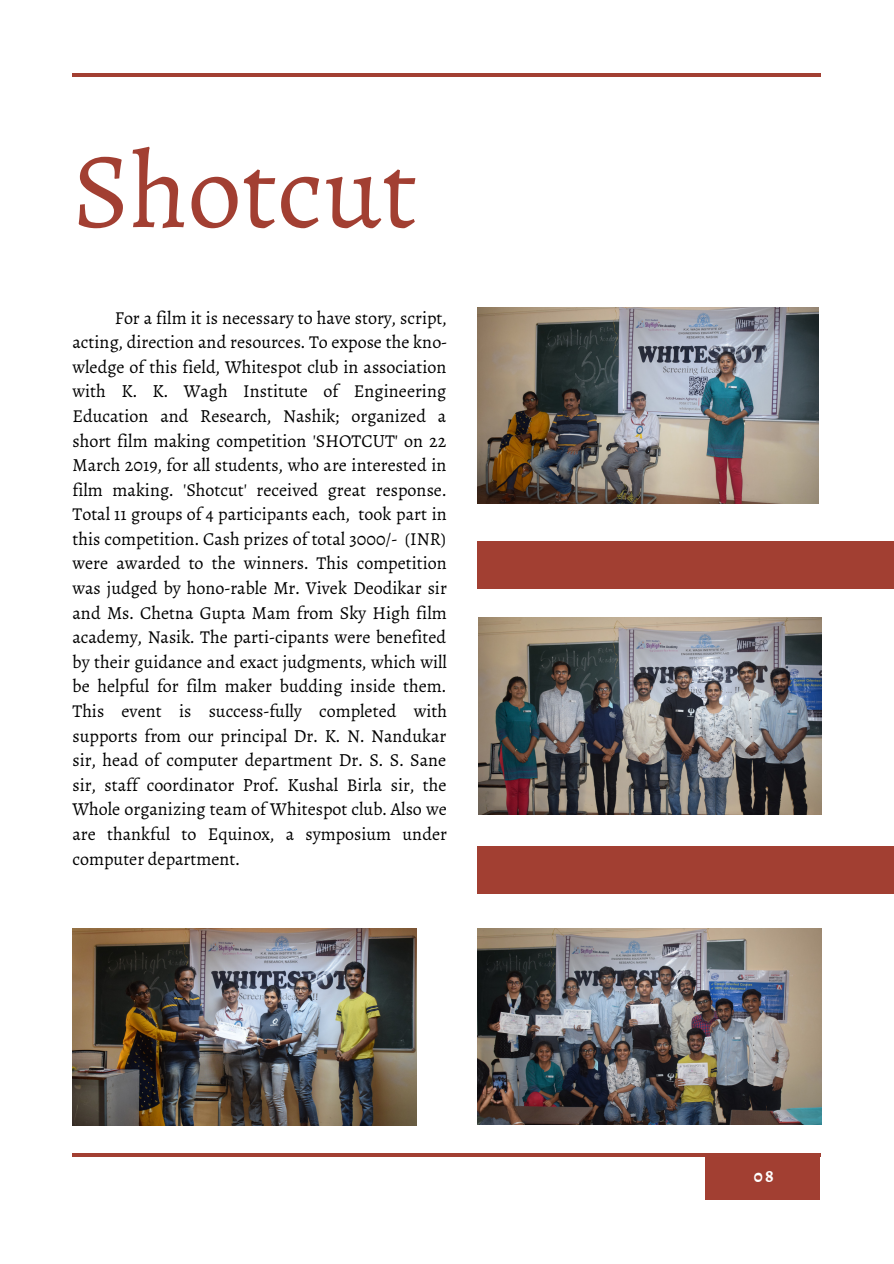
<style>
.page{position:relative;width:894px;height:1264px;background:#fff}
.page>*{position:absolute;margin:0;border:0;box-sizing:border-box;transform-origin:0 0}
.t1{font:108.15px "Sahitya";color:#a23f32}
.t2{font:18px/24.6px "Sahitya";color:#000;text-align:justify}
.t3{font:700 18px "Sahitya";color:#fff}
</style>
<div class="page">
<div style="left:705px;top:1153px;width:115px;height:46px;background:#a23f32"></div>
<hr style="left:72px;top:1153px;width:748px;height:3px;background:#a23f32">
<hr style="left:72px;top:74px;width:748px;height:3px;background:#a23f32">
<img style="left:477px;top:307px;width:341px;height:196px">
<img style="left:479px;top:617px;width:342px;height:198px">
<img style="left:477px;top:928px;width:343px;height:196px">
<img style="left:72px;top:928px;width:344px;height:197px">
<div style="left:477px;top:541px;width:416px;height:47px;background:#a23f32"></div>
<div style="left:477px;top:845px;width:416px;height:48px;background:#a23f32"></div>
<h1 class="t1" style="left:72px;top:107px;width:346px">Shotcut</h1>
<p class="t2" style="left:72px;top:305px;width:376px;text-indent:42px">For a film it is necessary to have story, script, acting, direction and resources. To expose the kno&shy;wledge of this field, Whitespot club in association with K. K. Wagh Institute of Engineering Education and Research, Nashik; organized a short film making competition 'SHOTCUT' on 22<br>March 2019, for all students, who are interested in film making. 'Shotcut' received great response.<br>Total 11 groups of 4 participants each, took part in this competition. Cash prizes of total 3000/- (INR) were awarded to the winners. This competition was judged by hono-rable Mr. Vivek Deodikar sir and Ms. Chetna Gupta Mam from Sky High film academy, Nasik. The parti-cipants were benefited by their guidance and exact judgments, which will be helpful for film maker budding inside them.<br>This event is success-fully completed with supports from our principal Dr. K. N. Nandukar sir, head of computer department Dr. S. S. Sane sir, staff coordinator Prof. Kushal Birla sir, the Whole organizing team of Whitespot club. Also we are thankful to Equinox, a symposium under computer department.</p>
<p class="t3" style="left:753px;top:1162px;width:22px">08</p>
</div>
